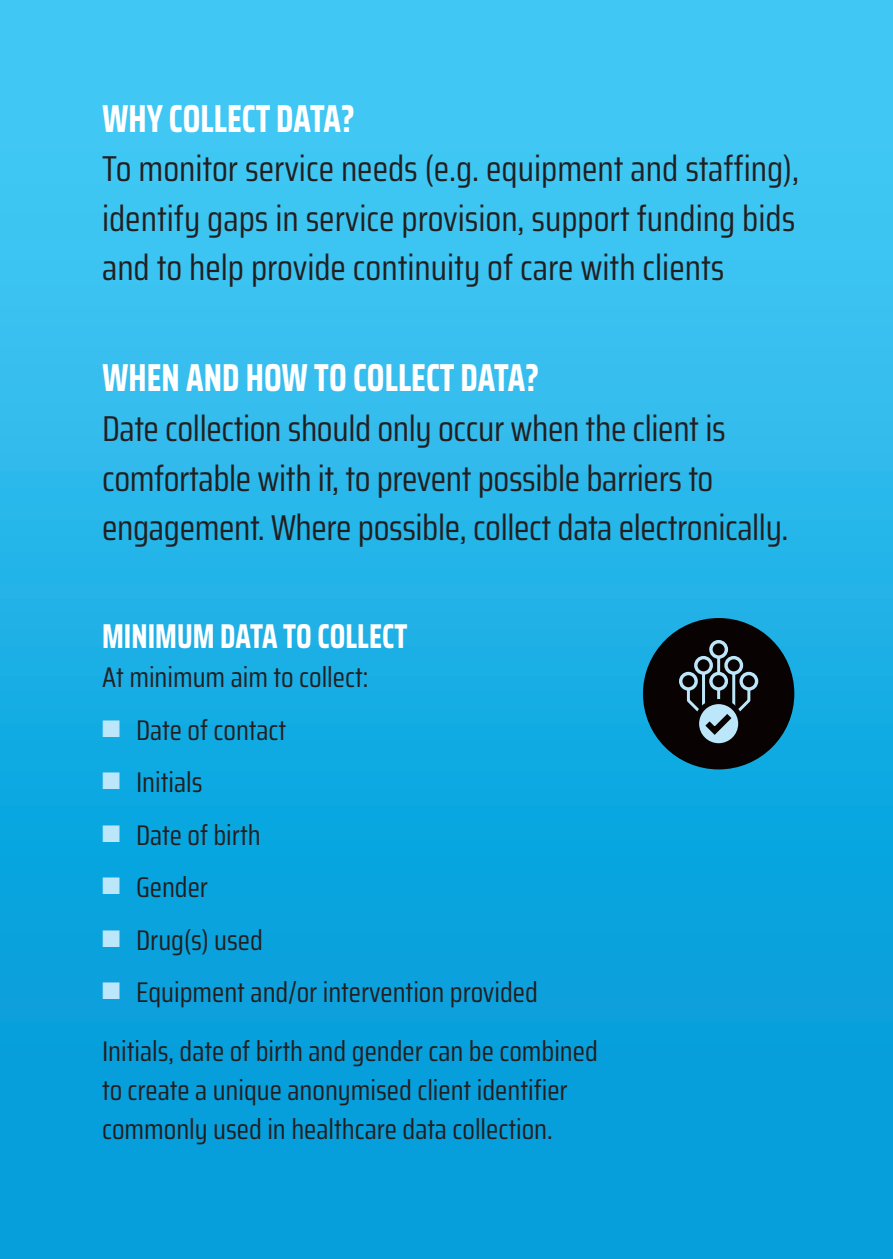
<style>
.page{position:relative;width:893px;height:1259px;background:#fff}
.page>*{position:absolute;margin:0;border:0;box-sizing:border-box;transform-origin:0 0}
.t1{font:700 39px "Saira Condensed";color:#fff;scale:.9 1}
.t2{font:36px/49.5px "Saira Condensed";letter-spacing:-.01em;color:#231f20;text-align:justify}
.t3{font:700 34.5px "Saira Condensed";color:#fff;scale:.9 1}
.t4{font:28.5px/58.5px "Saira Condensed";color:#231f20}
.s1{color:#bce6fa}
</style>
<div class="page">
<img style="left:0;top:0;width:893px;height:1259px">
<div style="left:646px;top:621px;width:145px;height:145px;background:#080302;border-radius:50%"></div>
<div style="left:643px;top:618px;width:151px;height:151px;border:7px solid #080302;border-radius:50%"></div>
<hr style="left:717px;top:650px;width:3px;height:78px;background:#bce6fa">
<hr style="left:702px;top:661px;width:3px;height:55px;background:#bce6fa">
<hr style="left:732px;top:661px;width:3px;height:55px;background:#bce6fa">
<svg style="left:741px;top:673px;width:16px;height:16px"></svg>
<div style="left:739px;top:672px;width:19px;height:18px;border:3px solid #bce6fa;border-radius:50%"></div>
<svg style="left:726px;top:657px;width:15px;height:16px"></svg>
<div style="left:724px;top:656px;width:19px;height:19px;border:3px solid #bce6fa;border-radius:50%"></div>
<svg style="left:711px;top:673px;width:15px;height:16px"></svg>
<div style="left:709px;top:672px;width:19px;height:18px;border:3px solid #bce6fa;border-radius:50%"></div>
<svg style="left:696px;top:657px;width:15px;height:16px"></svg>
<div style="left:694px;top:656px;width:19px;height:19px;border:3px solid #bce6fa;border-radius:50%"></div>
<svg style="left:681px;top:673px;width:15px;height:16px"></svg>
<div style="left:679px;top:672px;width:19px;height:18px;border:3px solid #bce6fa;border-radius:50%"></div>
<svg style="left:696px;top:701px;width:45px;height:45px"></svg>
<div style="left:694px;top:699px;width:49px;height:49px;border:5px solid #080302;border-radius:50%"></div>
<svg style="left:685px;top:680px;width:67px;height:59px"></svg>
<svg style="left:711px;top:641px;width:15px;height:16px"></svg>
<div style="left:709px;top:640px;width:19px;height:19px;border:3px solid #bce6fa;border-radius:50%"></div>
<p class="t1" style="left:102px;top:89px;width:283px">WHY COLLECT DATA?</p>
<p class="t2" style="left:102px;top:143px;width:699px">To monitor service needs (e.g. equipment and staffing), identify gaps in service provision, support funding bids and to help provide continuity of care with clients</p>
<p class="t1" style="left:102px;top:348px;width:487px">WHEN AND HOW TO COLLECT DATA?</p>
<p class="t2" style="left:102px;top:403px;width:688px;text-align:left">Date collection should only occur when the client is comfortable with it, to prevent possible barriers to engagement. Where possible, collect data electronically.</p>
<p class="t3" style="left:102px;top:610px;width:341px">MINIMUM DATA TO COLLECT</p>
<p class="t4" style="left:102px;top:647px;width:268px">At minimum aim to collect:</p>
<p class="t4" style="left:102px;top:700px;width:186px"><span class="s1">■</span> Date of contact</p>
<p class="t4" style="left:102px;top:752px;width:102px"><span class="s1">■</span> Initials</p>
<p class="t4" style="left:102px;top:805px;width:160px"><span class="s1">■</span> Date of birth</p>
<p class="t4" style="left:102px;top:857px;width:108px"><span class="s1">■</span> Gender</p>
<p class="t4" style="left:102px;top:910px;width:162px"><span class="s1">■</span> Drug(s) used</p>
<p class="t4" style="left:102px;top:962px;width:497px"><span class="s1">■</span> Equipment and/or intervention provided<br>Initials, date of birth and gender can be combined</p>
<p class="t4" style="left:102px;top:1070px;width:467px;line-height:39px">to create a unique anonymised client identifier commonly used in healthcare data collection.</p>
</div>
